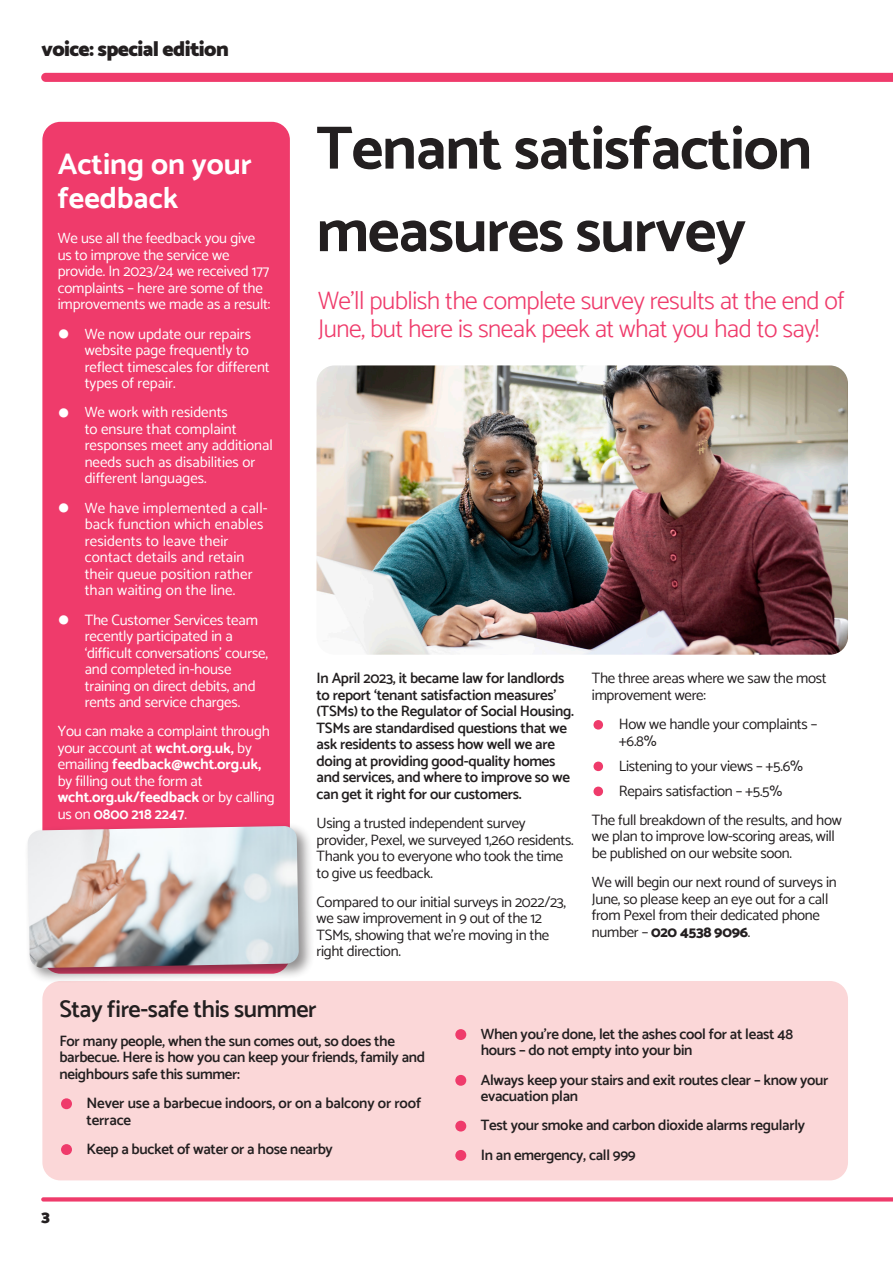
<style>
.page{position:relative;width:893px;height:1261px;background:#fff}
.page>*{position:absolute;margin:0;border:0;box-sizing:border-box;transform-origin:0 0}
.Body_1_abc_bullets{font:700 61.5px/82.5px "Catamaran";letter-spacing:-.02em;color:#231f20}
.Body_1_abc_bullets-2{font:700 30px/33px "Catamaran";color:#fff}
.Body_1_abc_bullets-3{font:300 25.5px/28.5px "Catamaran";letter-spacing:-.02em;color:#ef3b6b}
.t1{font:600 24px "Catamaran";letter-spacing:-.02em;color:#231f20}
.Body_1_abc_bullets-4{font:900 21px "Catamaran";letter-spacing:-.03em;color:#231f20}
.Body_1_abc_bullets-5{font:900 16.5px "Catamaran";color:#231f20}
.t2{font:15px/16.5px "Catamaran";color:#fff}
.Body_1_abc_bullets-6{font:600 15px/16.5px "Catamaran";letter-spacing:-.02em;color:#231f20}
.Body_1_abc_bullets-7{font:15px/16.5px "Catamaran";letter-spacing:-.02em;color:#231f20}
.s1{font-weight:600;font-size:45px}
.s2{font-weight:700}
.s3{font-size:54px;color:#ef3b6b}
.s4{font-weight:800}
</style>
<div class="page">
<svg style="left:41px;top:1197px;width:852px;height:4px"></svg>
<svg style="left:41px;top:73px;width:852px;height:9px"></svg>
<img style="left:316px;top:365px;width:532px;height:289px">
<div style="left:42px;top:122px;width:248px;height:851px;background:#ef3b6b;border-radius:18px"></div>
<div style="left:42px;top:980px;width:806px;height:200px;background:#fbd7d8;border-radius:18px"></div>
<div style="left:24px;top:821px;width:291px;height:162px;background:#231f20;opacity:.5"></div>
<img style="left:28px;top:826px;width:271px;height:141px">
<p class="Body_1_abc_bullets-4" style="left:41px;top:36px;width:189px">voice: special edition</p>
<p class="Body_1_abc_bullets-2" style="left:58px;top:148px;width:196px">Acting on your feedback</p>
<p class="t2" style="left:58px;top:230px;width:214px">We use all the feedback you give us to improve the service we provide. In 2023/24 we received 177 complaints – here are some of the improvements we made as a result:</p>
<p class="t2" style="left:85px;top:325px;width:187px;text-indent:-27px"><span class="s1">•</span> We now update our repairs website page frequently to reflect timescales for different types of repair.</p>
<p class="t2" style="left:85px;top:404px;width:190px;text-indent:-27px"><span class="s1">•</span> We work with residents<br>to ensure that complaint responses meet any additional needs such as disabilities or different languages.</p>
<p class="t2" style="left:85px;top:499px;width:184px;text-indent:-27px"><span class="s1">•</span> We have implemented a call&shy;back function which enables residents to leave their contact details and retain their queue position rather than waiting on the line.</p>
<p class="t2" style="left:85px;top:611px;width:185px;text-indent:-27px"><span class="s1">•</span> The Customer Services team recently participated in a ‘difficult conversations’ course, and completed in-house training on direct debits, and rents and service charges.</p>
<p class="t2" style="left:58px;top:722px;width:219px">You can make a complaint through your account at <span class="s2">wcht.org.uk,</span> by emailing <span class="s2">feedback@wcht.org.uk, </span>by filling out the form at <span class="s2">wcht.org.uk/feedback</span> or by calling us on <span class="s2">0800 218 2247</span>.</p>
<p class="Body_1_abc_bullets" style="left:316px;top:106px;width:497px">Tenant satisfaction measures survey</p>
<p class="Body_1_abc_bullets-3" style="left:318px;top:286px;width:528px">We’ll publish the complete survey results at the end of<br>June, but here is sneak peek at what you had to say!</p>
<p class="Body_1_abc_bullets-6" style="left:316px;top:669px;width:259px">In April 2023, it became law for landlords to report ‘tenant satisfaction measures’ (TSMs) to the Regulator of Social Housing.<br>TSMs are standardised questions that we ask residents to assess how well we are doing at providing good-quality homes and services, and where to improve so we can get it right for our customers.</p>
<p class="Body_1_abc_bullets-7" style="left:316px;top:814px;width:258px">Using a trusted independent survey provider, Pexel, we surveyed 1,260 residents.<br>Thank you to everyone who took the time to give us feedback.</p>
<p class="Body_1_abc_bullets-7" style="left:316px;top:893px;width:251px">Compared to our initial surveys in 2022/23, we saw improvement in 9 out of the 12<br>TSMs, showing that we’re moving in the right direction.</p>
<p class="Body_1_abc_bullets-7" style="left:592px;top:669px;width:236px">The three areas where we saw the most improvement were:</p>
<p class="Body_1_abc_bullets-7" style="left:619px;top:715px;width:200px;text-indent:-27px"><span class="s3">•</span> How we handle your complaints – +6.8%</p>
<p class="Body_1_abc_bullets-7" style="left:592px;top:757px;width:213px"><span class="s3">•</span> Listening to your views – +5.6%</p>
<p class="Body_1_abc_bullets-7" style="left:592px;top:782px;width:192px"><span class="s3">•</span> Repairs satisfaction – +5.5%</p>
<p class="Body_1_abc_bullets-7" style="left:592px;top:811px;width:251px">The full breakdown of the results, and how we plan to improve low-scoring areas, will be published on our website soon.</p>
<p class="Body_1_abc_bullets-7" style="left:592px;top:873px;width:246px">We will begin our next round of surveys in June, so please keep an eye out for a call from Pexel from their dedicated phone number – <span class="s4">020 4538 9096</span>.</p>
<p class="t1" style="left:59px;top:994px;width:259px">Stay fire-safe this summer</p>
<p class="Body_1_abc_bullets-6" style="left:59px;top:1032px;width:367px">For many people, when the sun comes out, so does the barbecue. Here is how you can keep your friends, family and neighbours safe this summer:</p>
<p class="Body_1_abc_bullets-6" style="left:86px;top:1094px;width:336px;text-indent:-27px"><span class="s3">•</span> Never use a barbecue indoors, or on a balcony or roof terrace</p>
<p class="Body_1_abc_bullets-6" style="left:59px;top:1140px;width:275px"><span class="s3">•</span> Keep a bucket of water or a hose nearby</p>
<p class="Body_1_abc_bullets-5" style="left:41px;top:1206px;width:10px">3</p>
<p class="Body_1_abc_bullets-6" style="left:481px;top:1025px;width:314px;text-indent:-27px"><span class="s3">•</span> When you’re done, let the ashes cool for at least 48 hours – do not empty into your bin</p>
<p class="Body_1_abc_bullets-6" style="left:481px;top:1071px;width:349px;text-indent:-27px"><span class="s3">•</span> Always keep your stairs and exit routes clear – know your evacuation plan</p>
<p class="Body_1_abc_bullets-6" style="left:454px;top:1116px;width:353px"><span class="s3">•</span> Test your smoke and carbon dioxide alarms regularly</p>
<p class="Body_1_abc_bullets-6" style="left:454px;top:1146px;width:184px"><span class="s3">•</span> In an emergency, call 999</p>
</div>
